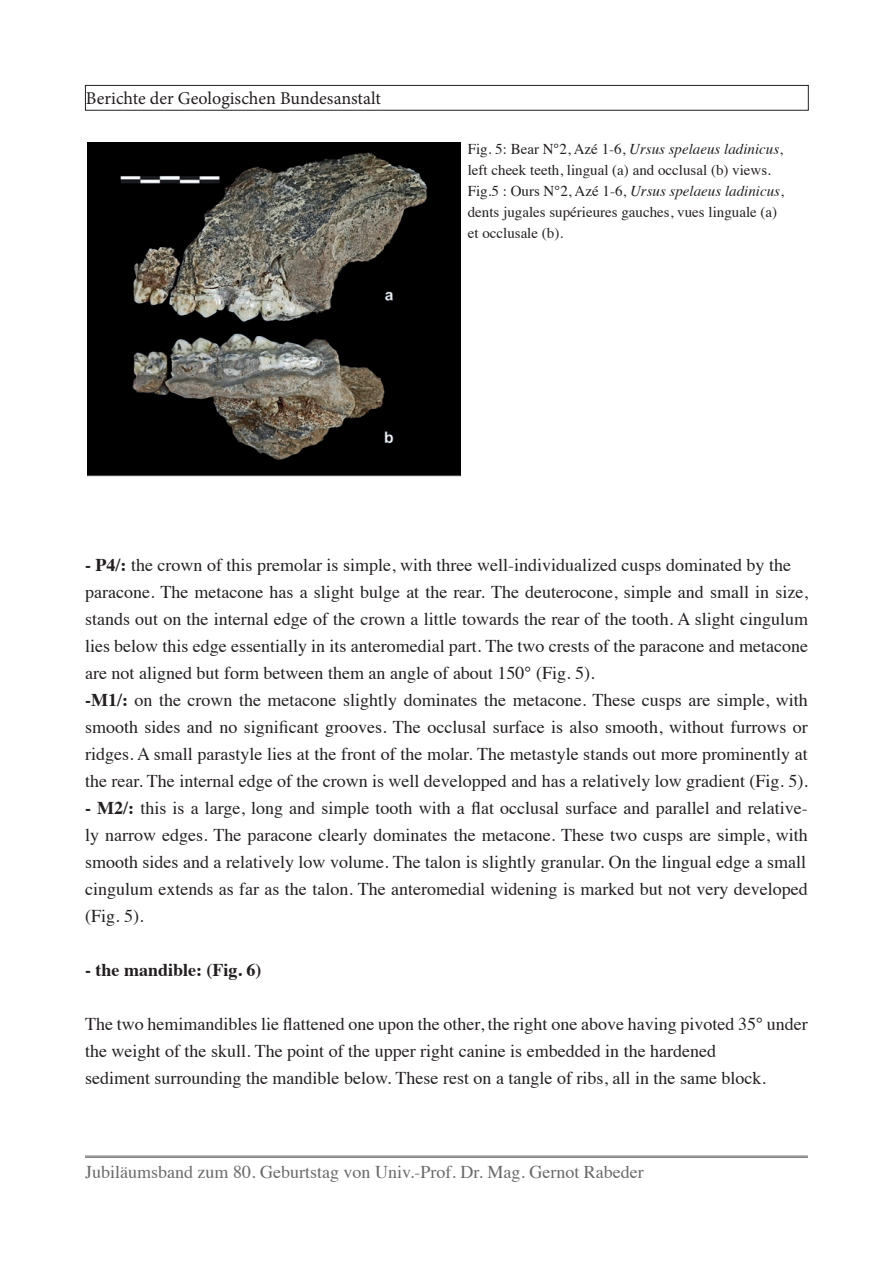
<style>
.page{position:relative;width:893px;height:1263px;background:#fff}
.page>*{position:absolute;margin:0;border:0;box-sizing:border-box;transform-origin:0 0}
.t1{font:18px/27px "Times";color:#231f20}
.t2{font:18px "Times";color:#69696c}
.t3{font:18px "Minion Pro";color:#231f20}
.t4{font:700 18px "Times";color:#231f20}
.t5{font:15px/21px "Times";color:#231f20}
.s1{font-style:italic}
.s2{font-weight:700}
</style>
<div class="page">
<hr style="left:85px;top:1156px;width:723px;height:1px;background:#69696c">
<hr style="left:85px;top:1157px;width:723px;height:1px;background:#69696c">
<div style="left:85px;top:85px;width:724px;height:26px;border:1px solid #231f20"></div>
<img style="left:87px;top:142px;width:373px;height:334px">
<p class="t3" style="left:86px;top:87px;width:297px">Berichte der Geologischen Bundesanstalt</p>
<p class="t5" style="left:468px;top:137px;width:317px">Fig. 5: Bear N°2, Azé 1-6, <span class="s1">Ursus spelaeus ladinicus</span>, left cheek teeth, lingual (a) and occlusal (b) views.<br>Fig.5 : Ours N°2, Azé 1-6, <span class="s1">Ursus spelaeus ladinicus</span>, dents jugales supérieures gauches, vues linguale (a) et occlusale (b).</p>
<p class="t1" style="left:85px;top:550px;width:724px"><span class="s2">- P4/:</span> the crown of this premolar is simple, with three well-individualized cusps dominated by the paracone. The metacone has a slight bulge at the rear. The deuterocone, simple and small in size, stands out on the internal edge of the crown a little towards the rear of the tooth. A slight cingulum lies below this edge essentially in its anteromedial part. The two crests of the paracone and metacone are not aligned but form between them an angle of about 150° (Fig. 5).<br><span class="s2">-M1/:</span> on the crown the metacone slightly dominates the metacone. These cusps are simple, with smooth sides and no significant grooves. The occlusal surface is also smooth, without furrows or ridges. A small parastyle lies at the front of the molar. The metastyle stands out more prominently at the rear. The internal edge of the crown is well developped and has a relatively low gradient (Fig. 5).</p>
<p class="t1" style="left:85px;top:793px;width:724px;text-align:justify"><span class="s2">- M2/:</span> this is a large, long and simple tooth with a flat occlusal surface and parallel and relative&shy;ly narrow edges. The paracone clearly dominates the metacone. These two cusps are simple, with smooth sides and a relatively low volume. The talon is slightly granular. On the lingual edge a small cingulum extends as far as the talon. The anteromedial widening is marked but not very developed (Fig. 5).</p>
<p class="t4" style="left:85px;top:952px;width:178px">- the mandible: (Fig. 6)</p>
<p class="t1" style="left:85px;top:1009px;width:724px">The two hemimandibles lie flattened one upon the other, the right one above having pivoted 35° under the weight of the skull. The point of the upper right canine is embedded in the hardened<br>sediment surrounding the mandible below. These rest on a tangle of ribs, all in the same block.</p>
<p class="t2" style="left:85px;top:1155px;width:560px">Jubiläumsband zum 80. Geburtstag von Univ.-Prof. Dr. Mag. Gernot Rabeder</p>
</div>
